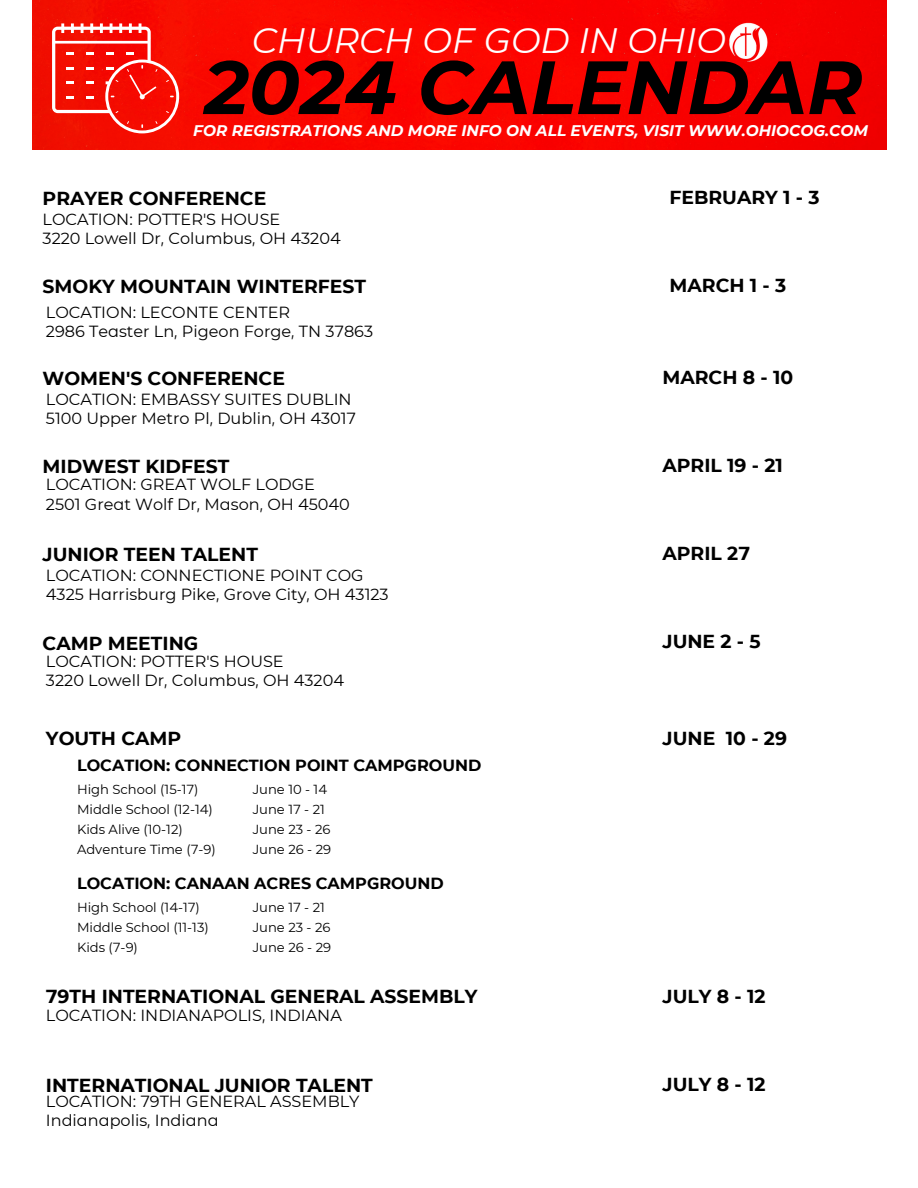
<style>
.page{position:relative;width:918px;height:1188px;background:#fff}
.page>*{position:absolute;margin:0;border:0;box-sizing:border-box;transform-origin:0 0}
.t1{font:italic 700 75.3px "CMG Sans";color:#000}
.t2{font:italic 35.25px "CMG Sans";color:#fff}
.t3{font:700 18.75px "CMG Sans";color:#000}
.t4{font:16.05px "CMG Sans";color:#000}
.t5{font:700 16.05px "CMG Sans";color:#000}
.t6{font:italic 700 15.3px "CMG Sans";color:#fff}
.t7{font:13.05px "CMG Sans";color:#000}
</style>
<div class="page">
<img style="left:32px;top:0;width:854px;height:150px">
<svg style="left:52px;top:23px;width:127px;height:110px;background:#f6332a"></svg>
<img style="left:686px;top:8px;width:124px;height:70px">
<p class="t2" style="left:252px;top:19px;width:476px">CHURCH OF GOD IN OHIO</p>
<p class="t1" style="left:204px;top:41px;width:660px">2024 CALENDAR</p>
<p class="t6" style="left:193px;top:121px;width:676px">FOR REGISTRATIONS AND MORE INFO ON ALL EVENTS, VISIT WWW.OHIOCOG.COM</p>
<p class="t3" style="left:43px;top:187px;width:225px">PRAYER CONFERENCE</p>
<p class="t4" style="left:43px;top:210px;width:239px">LOCATION: POTTER'S HOUSE</p>
<p class="t4" style="left:43px;top:229px;width:300px">3220 Lowell Dr, Columbus, OH 43204</p>
<p class="t3" style="left:43px;top:275px;width:325px">SMOKY MOUNTAIN WINTERFEST</p>
<p class="t4" style="left:46px;top:302px;width:246px">LOCATION: LECONTE CENTER</p>
<p class="t4" style="left:46px;top:321px;width:329px">2986 Teaster Ln, Pigeon Forge, TN 37863</p>
<p class="t3" style="left:43px;top:367px;width:244px">WOMEN'S CONFERENCE</p>
<p class="t4" style="left:46px;top:389px;width:307px">LOCATION: EMBASSY SUITES DUBLIN</p>
<p class="t4" style="left:46px;top:408px;width:312px">5100 Upper Metro Pl, Dublin, OH 43017</p>
<p class="t3" style="left:43px;top:455px;width:188px">MIDWEST KIDFEST</p>
<p class="t4" style="left:46px;top:475px;width:271px">LOCATION: GREAT WOLF LODGE</p>
<p class="t4" style="left:46px;top:494px;width:305px">2501 Great Wolf Dr, Mason, OH 45040</p>
<p class="t3" style="left:43px;top:543px;width:217px">JUNIOR TEEN TALENT</p>
<p class="t4" style="left:46px;top:565px;width:319px">LOCATION: CONNECTIONE POINT COG</p>
<p class="t4" style="left:46px;top:584px;width:344px">4325 Harrisburg Pike, Grove City, OH 43123</p>
<p class="t3" style="left:43px;top:632px;width:157px">CAMP MEETING</p>
<p class="t4" style="left:46px;top:652px;width:239px">LOCATION: POTTER'S HOUSE</p>
<p class="t4" style="left:46px;top:671px;width:300px">3220 Lowell Dr, Columbus, OH 43204</p>
<p class="t3" style="left:46px;top:727px;width:137px">YOUTH CAMP</p>
<p class="t7" style="left:77px;top:782px;width:123px">High School (15-17)</p>
<p class="t7" style="left:77px;top:802px;width:137px">Middle School (12-14)</p>
<p class="t7" style="left:77px;top:821px;width:107px">Kids Alive (10-12)</p>
<p class="t7" style="left:77px;top:841px;width:140px">Adventure Time (7-9)</p>
<p class="t5" style="left:77px;top:755px;width:406px">LOCATION: CONNECTION POINT CAMPGROUND</p>
<p class="t7" style="left:253px;top:782px;width:76px">June 10 - 14</p>
<p class="t7" style="left:253px;top:802px;width:74px">June 17 - 21</p>
<p class="t7" style="left:253px;top:821px;width:79px">June 23 - 26</p>
<p class="t7" style="left:253px;top:841px;width:80px">June 26 - 29</p>
<p class="t5" style="left:77px;top:873px;width:368px">LOCATION: CANAAN ACRES CAMPGROUND</p>
<p class="t7" style="left:77px;top:900px;width:124px">High School (14-17)</p>
<p class="t7" style="left:77px;top:920px;width:133px">Middle School (11-13)</p>
<p class="t7" style="left:77px;top:939px;width:62px">Kids (7-9)</p>
<p class="t7" style="left:253px;top:900px;width:74px">June 17 - 21</p>
<p class="t7" style="left:253px;top:920px;width:79px">June 23 - 26</p>
<p class="t7" style="left:253px;top:939px;width:80px">June 26 - 29</p>
<p class="t3" style="left:46px;top:985px;width:433px">79TH INTERNATIONAL GENERAL ASSEMBLY</p>
<p class="t4" style="left:46px;top:1005px;width:297px">LOCATION: INDIANAPOLIS, INDIANA</p>
<p class="t3" style="left:46px;top:1074px;width:328px">INTERNATIONAL JUNIOR TALENT</p>
<p class="t4" style="left:46px;top:1092px;width:315px">LOCATION: 79TH GENERAL ASSEMBLY</p>
<p class="t4" style="left:46px;top:1111px;width:174px">Indianapolis, Indiana</p>
<p class="t3" style="left:670px;top:186px;width:152px">FEBRUARY 1 - 3</p>
<p class="t3" style="left:670px;top:274px;width:118px">MARCH 1 - 3</p>
<p class="t3" style="left:663px;top:366px;width:132px">MARCH 8 - 10</p>
<p class="t3" style="left:663px;top:454px;width:122px">APRIL 19 - 21</p>
<p class="t3" style="left:663px;top:542px;width:89px">APRIL 27</p>
<p class="t3" style="left:663px;top:630px;width:100px">JUNE 2 - 5</p>
<p class="t3" style="left:663px;top:727px;width:126px">JUNE 10 - 29</p>
<p class="t3" style="left:663px;top:985px;width:104px">JULY 8 - 12</p>
<p class="t3" style="left:663px;top:1072px;width:104px">JULY 8 - 12</p>
</div>
